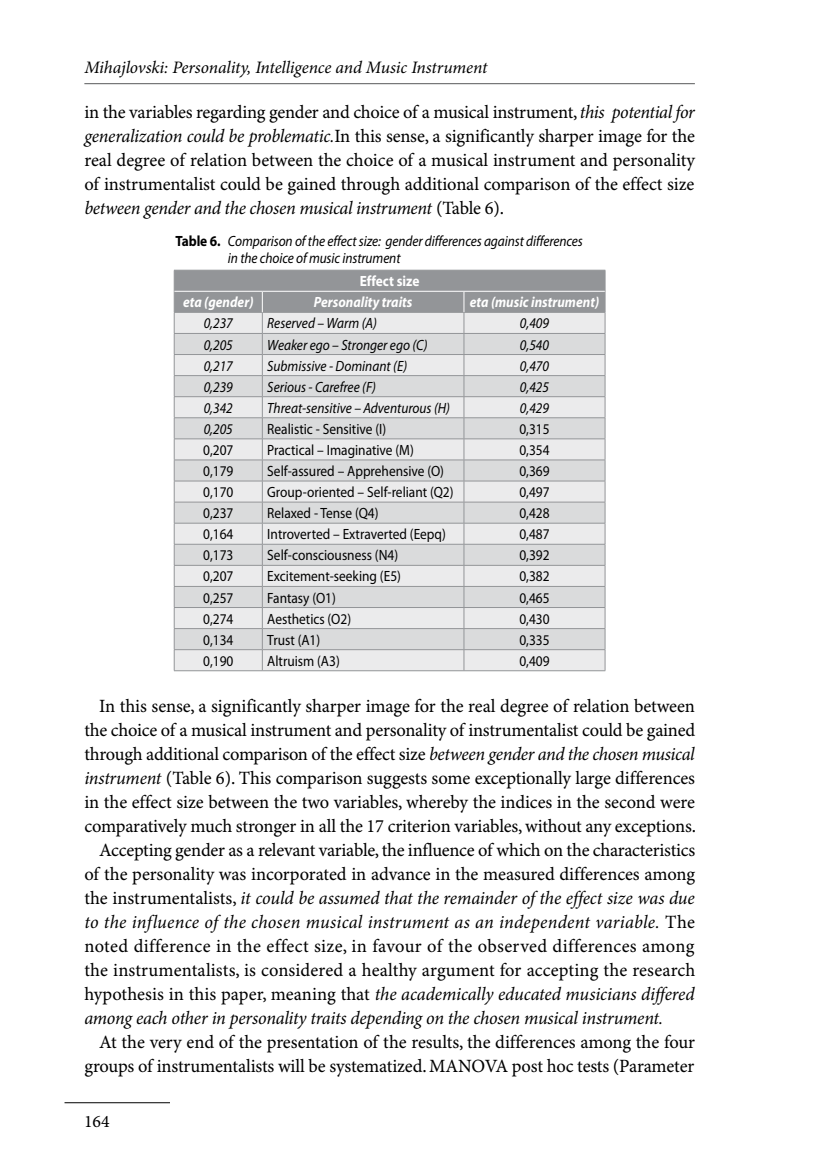
<style>
.page{position:relative;width:819px;height:1166px;background:#fff}
.page>*{position:absolute;margin:0;border:0;box-sizing:border-box;transform-origin:0 0}
.t1{font:18.72px/24px "Minion Pro Capt";letter-spacing:-.01em;color:#000;text-align:right}
.t2{font:italic 18.72px/24px "Minion Pro";letter-spacing:-.01em;color:#000}
.t3{font:18.72px/24px "Minion Pro Capt";letter-spacing:.01em;color:#000}
.t4{font:italic 17.5px "Minion Pro";letter-spacing:-.01em;color:#000}
.t5{font:17.5px "Minion Pro Capt";color:#000}
.t6{font:14.88px "Myriad Pro";color:#000;scale:.9 1}
.t7{font:italic 14.88px/17px "Myriad Pro";letter-spacing:-.005em;color:#000;scale:.9 1}
.t8{font:italic 700 14.88px "Myriad Pro";color:#fff;scale:.9 1}
.t9{font:700 14.88px "Myriad Pro";color:#fff;scale:.9 1}
.s1{font-family:"Minion Pro";font-style:italic}
.s2{font-family:"Minion Pro Capt";font-style:normal}
.s3{font-weight:700;font-style:normal}
</style>
<div class="page">
<hr style="left:84px;top:83px;width:610px;height:1px;background:#58595b">
<hr style="left:64px;top:1102px;width:106px;height:1px;background:#000">
<hr style="left:174px;top:670px;width:88px;height:1px;background:#939598">
<hr style="left:262px;top:670px;width:202px;height:1px;background:#939598">
<hr style="left:464px;top:670px;width:141px;height:1px;background:#939598">
<svg style="left:174px;top:270px;width:431px;height:400px;background:#d6d7d8"></svg>
<p class="t4" style="left:84px;top:56px;width:404px">Mihajlovski: Personality, Intelligence and Music Instrument</p>
<p class="t1" style="left:84px;top:101px;width:612px;text-align:justify">in the variables regarding gender and choice of a musical instrument, <span class="s1">this potential for generalization could be problematic.</span>In this sense, a significantly sharper image for the real degree of relation between the choice of a musical instrument and personality of instrumentalist could be gained through additional comparison of the effect size</p>
<p class="t2" style="left:84px;top:196px;width:421px">between gender and the chosen musical instrument <span class="s2">(Table 6).</span></p>
<p class="t7" style="left:228px;top:232px;width:396px;text-indent:-53px"><span class="s3">Table 6.</span> Comparison of the effect size: gender differences against differences in the choice of music instrument</p>
<p class="t9" style="left:360px;top:272px;width:68px">Effect size</p>
<p class="t8" style="left:183px;top:293px;width:80px">eta (gender)</p>
<p class="t8" style="left:314px;top:293px;width:111px">Personality traits</p>
<p class="t8" style="left:470px;top:293px;width:145px">eta (music instrument)</p>
<p class="t7" style="left:204px;top:315px;width:34px">0,237</p>
<p class="t7" style="left:267px;top:315px;width:123px">Reserved – Warm (A)</p>
<p class="t7" style="left:520px;top:315px;width:34px">0,409</p>
<p class="t7" style="left:204px;top:336px;width:34px">0,205</p>
<p class="t7" style="left:267px;top:336px;width:180px">Weaker ego – Stronger ego (C)</p>
<p class="t7" style="left:520px;top:336px;width:34px">0,540</p>
<p class="t7" style="left:204px;top:357px;width:34px">0,217</p>
<p class="t7" style="left:267px;top:357px;width:157px">Submissive - Dominant (E)</p>
<p class="t7" style="left:520px;top:357px;width:34px">0,470</p>
<p class="t7" style="left:204px;top:378px;width:34px">0,239</p>
<p class="t7" style="left:267px;top:378px;width:122px">Serious - Carefree (F)</p>
<p class="t7" style="left:520px;top:378px;width:34px">0,425</p>
<p class="t7" style="left:204px;top:399px;width:34px">0,342</p>
<p class="t7" style="left:267px;top:399px;width:204px">Threat-sensitive – Adventurous (H)</p>
<p class="t7" style="left:520px;top:399px;width:34px">0,429</p>
<p class="t7" style="left:204px;top:420px;width:34px">0,205</p>
<p class="t6" style="left:267px;top:420px;width:134px">Realistic - Sensitive (I)</p>
<p class="t6" style="left:519px;top:420px;width:35px">0,315</p>
<p class="t6" style="left:203px;top:441px;width:35px">0,207</p>
<p class="t6" style="left:267px;top:441px;width:164px">Practical – Imaginative (M)</p>
<p class="t6" style="left:519px;top:441px;width:35px">0,354</p>
<p class="t6" style="left:203px;top:462px;width:35px">0,179</p>
<p class="t6" style="left:267px;top:462px;width:198px">Self-assured – Apprehensive (O)</p>
<p class="t6" style="left:519px;top:462px;width:35px">0,369</p>
<p class="t6" style="left:203px;top:483px;width:35px">0,170</p>
<p class="t6" style="left:267px;top:483px;width:208px">Group-oriented – Self-reliant (Q2)</p>
<p class="t6" style="left:519px;top:483px;width:35px">0,497</p>
<p class="t6" style="left:203px;top:504px;width:35px">0,237</p>
<p class="t6" style="left:267px;top:504px;width:125px">Relaxed - Tense (Q4)</p>
<p class="t6" style="left:519px;top:504px;width:35px">0,428</p>
<p class="t6" style="left:203px;top:525px;width:35px">0,164</p>
<p class="t6" style="left:267px;top:525px;width:200px">Introverted – Extraverted (Eepq)</p>
<p class="t6" style="left:519px;top:525px;width:35px">0,487</p>
<p class="t6" style="left:203px;top:546px;width:35px">0,173</p>
<p class="t6" style="left:267px;top:546px;width:147px">Self-consciousness (N4)</p>
<p class="t6" style="left:519px;top:546px;width:35px">0,392</p>
<p class="t6" style="left:203px;top:567px;width:35px">0,207</p>
<p class="t6" style="left:267px;top:567px;width:150px">Excitement-seeking (E5)</p>
<p class="t6" style="left:519px;top:567px;width:35px">0,382</p>
<p class="t6" style="left:203px;top:588px;width:35px">0,257</p>
<p class="t6" style="left:267px;top:588px;width:78px">Fantasy (O1)</p>
<p class="t6" style="left:519px;top:588px;width:35px">0,465</p>
<p class="t6" style="left:203px;top:609px;width:35px">0,274</p>
<p class="t6" style="left:267px;top:609px;width:95px">Aesthetics (O2)</p>
<p class="t6" style="left:519px;top:609px;width:35px">0,430</p>
<p class="t6" style="left:203px;top:630px;width:35px">0,134</p>
<p class="t6" style="left:267px;top:630px;width:60px">Trust (A1)</p>
<p class="t6" style="left:519px;top:630px;width:35px">0,335</p>
<p class="t6" style="left:203px;top:652px;width:35px">0,190</p>
<p class="t6" style="left:267px;top:652px;width:82px">Altruism (A3)</p>
<p class="t6" style="left:519px;top:652px;width:35px">0,409</p>
<p class="t1" style="left:84px;top:695px;width:613px">In this sense, a significantly sharper image for the real degree of relation between the choice of a musical instrument and personality of instrumentalist could be gained through additional comparison of the effect size <span class="s1">between gender and the chosen musical instrument</span> (Table 6). This comparison suggests some exceptionally large differences in the effect size between the two variables, whereby the indices in the second were comparatively much stronger in all the 17 criterion variables, without any exceptions.<br>Accepting gender as a relevant variable, the influence of which on the characteristics of the personality was incorporated in advance in the measured differences among</p>
<p class="t2" style="left:84px;top:886px;width:612px"><span class="s2">the instrumentalists,</span> it could be assumed that the remainder of the effect size was due to the influence of the chosen musical instrument as an independent variable. <span class="s2">The</span></p>
<p class="t3" style="left:84px;top:934px;width:612px">noted difference in the effect size, in favour of the observed differences among the instrumentalists, is considered a healthy argument for accepting the research</p>
<p class="t2" style="left:84px;top:981px;width:611px"><span class="s2">hypothesis in this paper, meaning that</span> the academically educated musicians differed among each other in personality traits depending on the chosen musical instrument.</p>
<p class="t1" style="left:84px;top:1030px;width:612px">At the very end of the presentation of the results, the differences among the four groups of instrumentalists will be systematized. MANOVA post hoc tests (Parameter</p>
<p class="t5" style="left:84px;top:1110px;width:27px">164</p>
</div>
